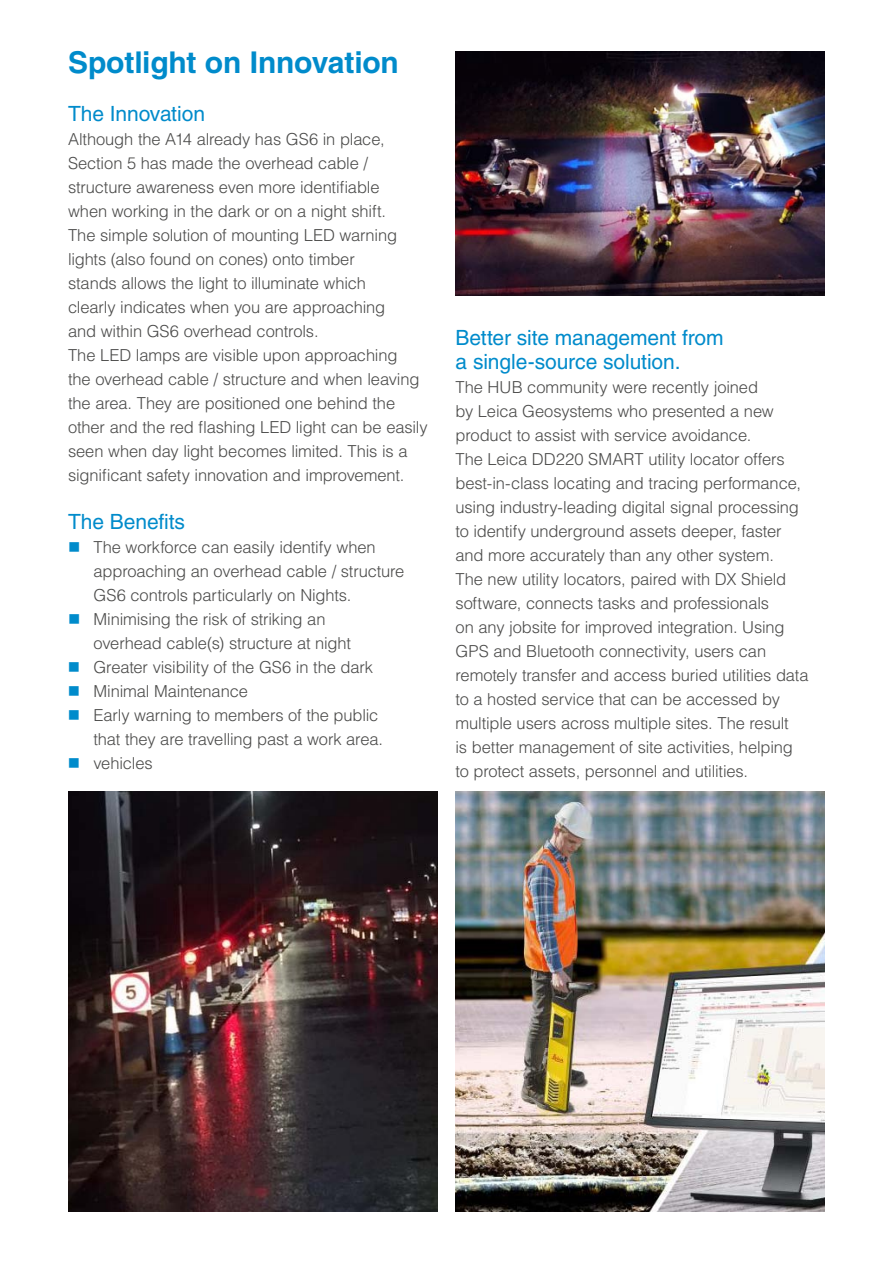
<style>
.page{position:relative;width:893px;height:1263px;background:#fff}
.page>*{position:absolute;margin:0;border:0;box-sizing:border-box;transform-origin:0 0}
.t1{font:700 30px "Helvetica LT Std";letter-spacing:-.005em;color:#008bcb}
.t2{font:21px/24px "Helvetica LT Std";letter-spacing:-.005em;color:#008bcb}
.t3{font:300 16.5px/24px "Helvetica LT Std";letter-spacing:-.01em;color:#4a4a49}
</style>
<div class="page">
<img style="left:68px;top:791px;width:370px;height:421px">
<img style="left:455px;top:51px;width:370px;height:245px">
<img style="left:455px;top:791px;width:370px;height:421px">
<h1 class="t1" style="left:68px;top:44px;width:332px">Spotlight on Innovation</h1>
<p class="t2" style="left:68px;top:101px;width:138px">The Innovation</p>
<p class="t3" style="left:68px;top:127px;width:361px">Although the A14 already has GS6 in place, Section 5 has made the overhead cable / structure awareness even more identifiable<br>when working in the dark or on a night shift.<br>The simple solution of mounting LED warning lights (also found on cones) onto timber<br>stands allows the light to illuminate which<br>clearly indicates when you are approaching<br>and within GS6 overhead controls.<br>The LED lamps are visible upon approaching<br>the overhead cable / structure and when leaving the area. They are positioned one behind the other and the red flashing LED light can be easily seen when day light becomes limited. This is a significant safety innovation and improvement.</p>
<p class="t2" style="left:68px;top:509px;width:118px">The Benefits</p>
<p class="t3" style="left:93px;top:535px;width:312px">The workforce can easily identify when approaching an overhead cable / structure GS6 controls particularly on Nights.<br>Minimising the risk of striking an<br>overhead cable(s) structure at night Greater visibility of the GS6 in the dark Minimal Maintenance<br>Early warning to members of the public that they are travelling past a work area. vehicles</p>
<p class="t2" style="left:455px;top:325px;width:270px">Better site management from a single-source solution.</p>
<p class="t3" style="left:455px;top:375px;width:355px">The HUB community were recently joined<br>by Leica Geosystems who presented a new product to assist with service avoidance.<br>The Leica DD220 SMART utility locator offers best-in-class locating and tracing performance, using industry-leading digital signal processing to identify underground assets deeper, faster and more accurately than any other system.<br>The new utility locators, paired with DX Shield software, connects tasks and professionals<br>on any jobsite for improved integration. Using GPS and Bluetooth connectivity, users can remotely transfer and access buried utilities data to a hosted service that can be accessed by multiple users across multiple sites. The result<br>is better management of site activities, helping to protect assets, personnel and utilities.</p>
</div>
